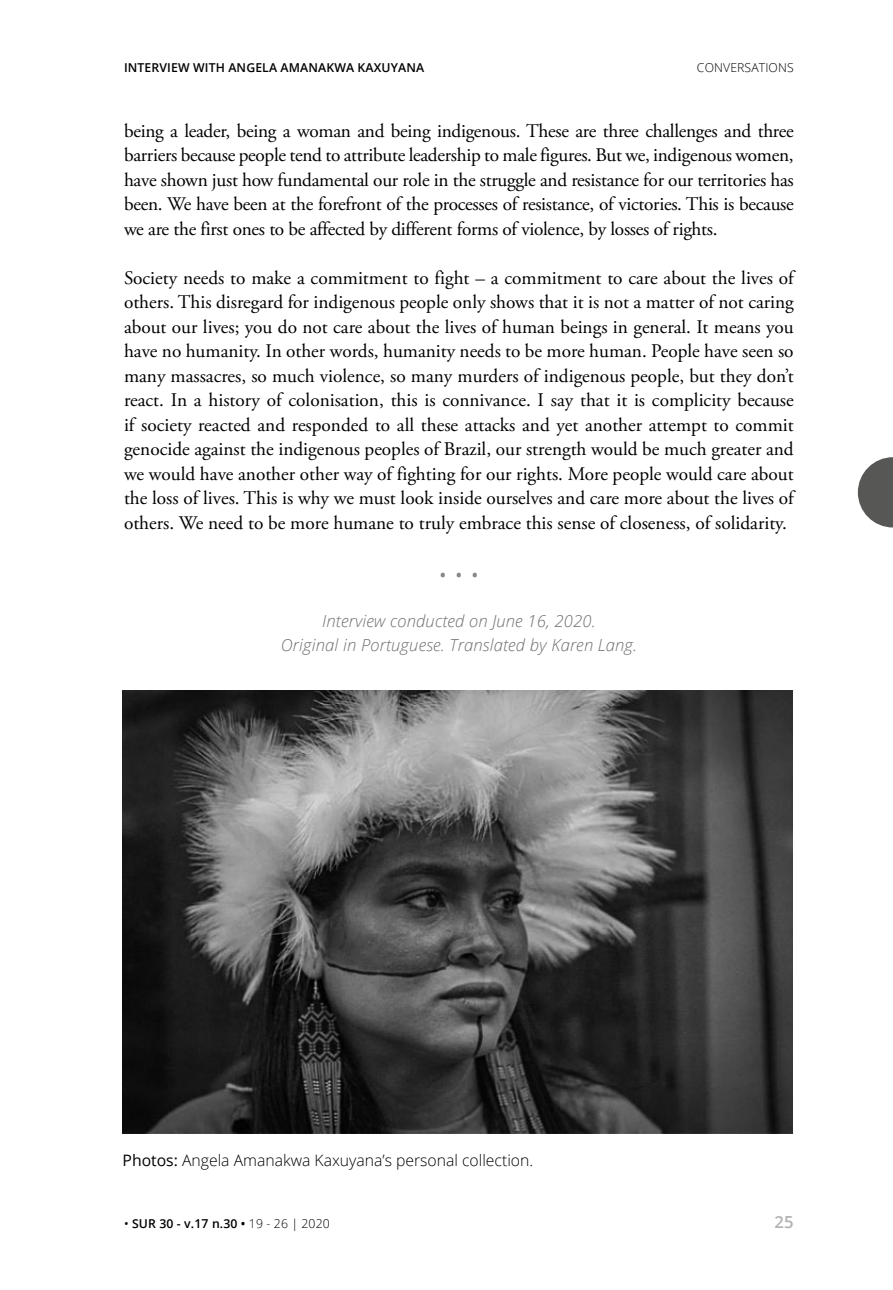
<style>
.page{position:relative;width:893px;height:1290px;background:#fff}
.page>*{position:absolute;margin:0;border:0;box-sizing:border-box;transform-origin:0 0}
.t1{font:19.25px/24.5px "Adobe Garamond Pro";letter-spacing:-.01em;color:#000;text-align:justify}
.t2{font:italic 300 16.62px/24.5px "Open Sans";letter-spacing:.01em;color:#706f6f;text-align:center}
.t3{font:600 16.62px "Open Sans";color:#878787}
.t4{font:600 16.62px "Open Sans";color:#b3b2b2}
.t5{font:300 15.75px "Open Sans";color:#000}
.t6{font:600 12.25px "Open Sans";letter-spacing:.01em;color:#000}
.t7{font:300 12.25px "Open Sans";letter-spacing:.01em;color:#000}
.s1{font-weight:400}
.s2{font-weight:300}
</style>
<div class="page">
<img style="left:123px;top:691px;width:669px;height:442px">
<svg style="left:858px;top:457px;width:35px;height:70px"></svg>
<p class="t6" style="left:124px;top:59px;width:302px">INTERVIEW WITH ANGELA AMANAKWA KAXUYANA</p>
<p class="t7" style="left:697px;top:59px;width:98px">CONVERSATIONS</p>
<p class="t1" style="left:124px;top:119px;width:671px">being a leader, being a woman and being indigenous. These are three challenges and three barriers because people tend to attribute leadership to male figures. But we, indigenous women, have shown just how fundamental our role in the struggle and resistance for our territories has been. We have been at the forefront of the processes of resistance, of victories. This is because we are the first ones to be affected by different forms of violence, by losses of rights.</p>
<p class="t1" style="left:124px;top:266px;width:671px">Society needs to make a commitment to fight – a commitment to care about the lives of others. This disregard for indigenous people only shows that it is not a matter of not caring about our lives; you do not care about the lives of human beings in general. It means you have no humanity. In other words, humanity needs to be more human. People have seen so many massacres, so much violence, so many murders of indigenous people, but they don’t react. In a history of colonisation, this is connivance. I say that it is complicity because if society reacted and responded to all these attacks and yet another attempt to commit genocide against the indigenous peoples of Brazil, our strength would be much greater and we would have another other way of fighting for our rights. More people would care about the loss of lives. This is why we must look inside ourselves and care more about the lives of others. We need to be more humane to truly embrace this sense of closeness, of solidarity.</p>
<p class="t3" style="left:440px;top:563px;width:40px">• • •</p>
<p class="t2" style="left:281px;top:608px;width:358px">Interview conducted on June 16, 2020.<br>Original in Portuguese. Translated by Karen Lang.</p>
<p class="t5" style="left:123px;top:1149px;width:412px"><span class="s1">Photos:</span> Angela Amanakwa Kaxuyana’s personal collection.</p>
<p class="t6" style="left:124px;top:1215px;width:207px"><span class="s1">•</span> SUR 30 - v.17 n.30 • <span class="s2">19 - 26 | 2020</span></p>
<p class="t4" style="left:774px;top:1210px;width:21px">25</p>
</div>
